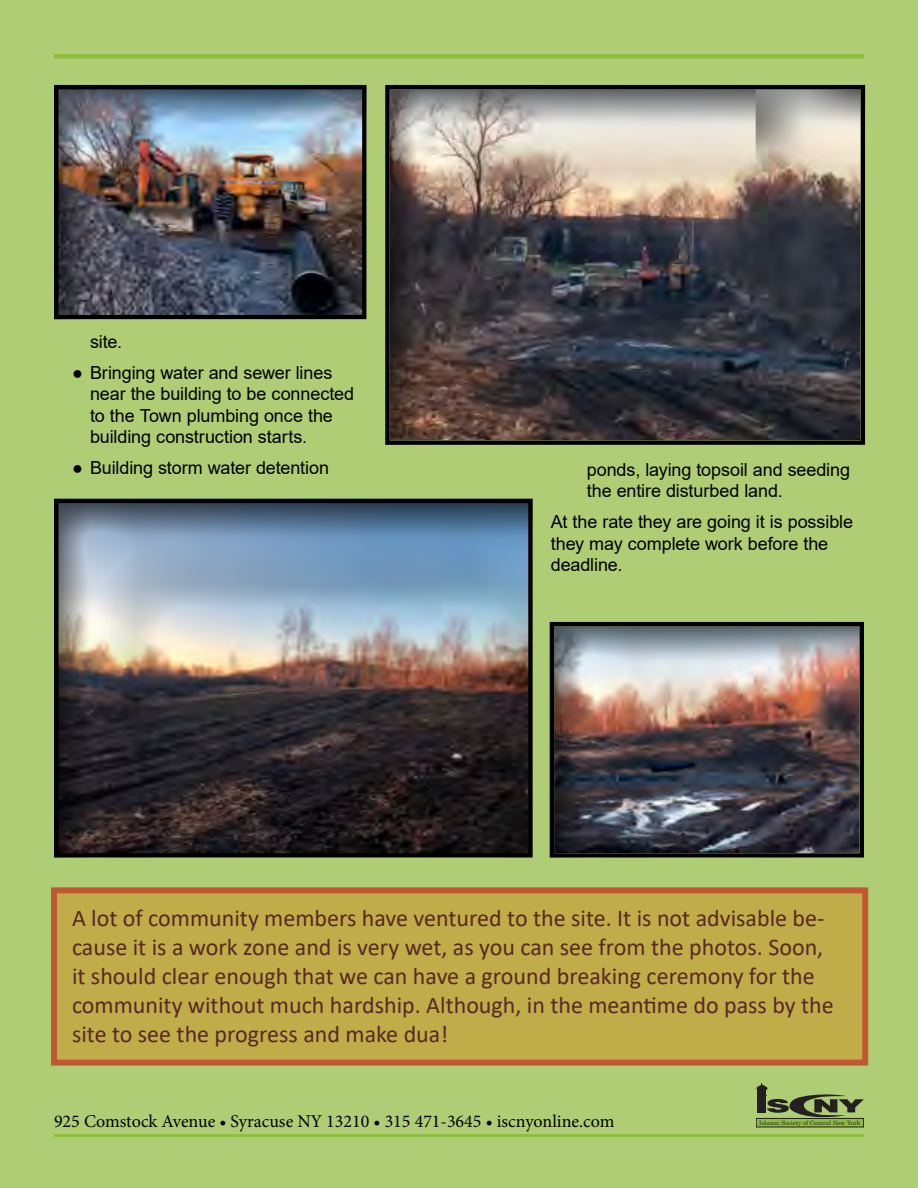
<style>
.page{position:relative;width:918px;height:1188px;background:#aecd75}
.page>*{position:absolute;margin:0;border:0;box-sizing:border-box;transform-origin:0 0}
.t1{font:24px/28.8px "Calibri";color:#592823}
.Article_Type{font:18px/21.6px "Arial";letter-spacing:-.005em;color:#000}
.t2{font:18px "Minion Pro";color:#000}
.t3{font:6px "Century Schoolbook";color:#231f20}
</style>
<div class="page">
<div style="left:54px;top:890px;width:811px;height:173px;background:#c0ac49"></div>
<div style="left:51px;top:887px;width:817px;height:179px;border:6px solid #c05933"></div>
<hr style="left:54px;top:1134px;width:810px;height:3px;background:#8ebe3f">
<hr style="left:54px;top:54px;width:810px;height:4px;background:#8ebe3f">
<svg style="left:756px;top:1083px;width:108px;height:34px"></svg>
<div style="left:756px;top:1118px;width:108px;height:9px;background:#8dbd3f"></div>
<div style="left:756px;top:1118px;width:108px;height:9px;border:1px solid #231f20"></div>
<div style="left:40px;top:74px;width:341px;height:248px;background:#000;opacity:.71"></div>
<div style="left:372px;top:74px;width:506px;height:372px;background:#000;opacity:.71"></div>
<div style="left:40px;top:488px;width:507px;height:372px;background:#000;opacity:.71"></div>
<div style="left:536px;top:611px;width:342px;height:249px;background:#000;opacity:.71"></div>
<p class="Article_Type" style="left:90px;top:331px;width:34px">site.</p>
<p class="Article_Type" style="left:90px;top:361px;width:266px;text-indent:-18px">● Bringing water and sewer lines near the building to be connected to the Town plumbing once the building construction starts.</p>
<p class="Article_Type" style="left:72px;top:457px;width:259px">● Building storm water detention</p>
<p class="Article_Type" style="left:587px;top:458px;width:265px">ponds, laying topsoil and seeding the entire disturbed land.</p>
<p class="Article_Type" style="left:551px;top:511px;width:304px">At the rate they are going it is possible they may complete work before the deadline.</p>
<p class="t1" style="left:72px;top:903px;width:763px">A lot of community members have ventured to the site. It is not advisable be&shy;cause it is a work zone and is very wet, as you can see from the photos. Soon, it should clear enough that we can have a ground breaking ceremony for the community without much hardship. Although, in the meantime do pass by the site to see the progress and make dua!</p>
<p class="t2" style="left:54px;top:1109px;width:562px">925 Comstock Avenue • Syracuse NY 13210 • 315 471-3645 • iscnyonline.com</p>
<p class="t3" style="left:759px;top:1118px;width:103px">Islamic Society of Central New York</p>
</div>
